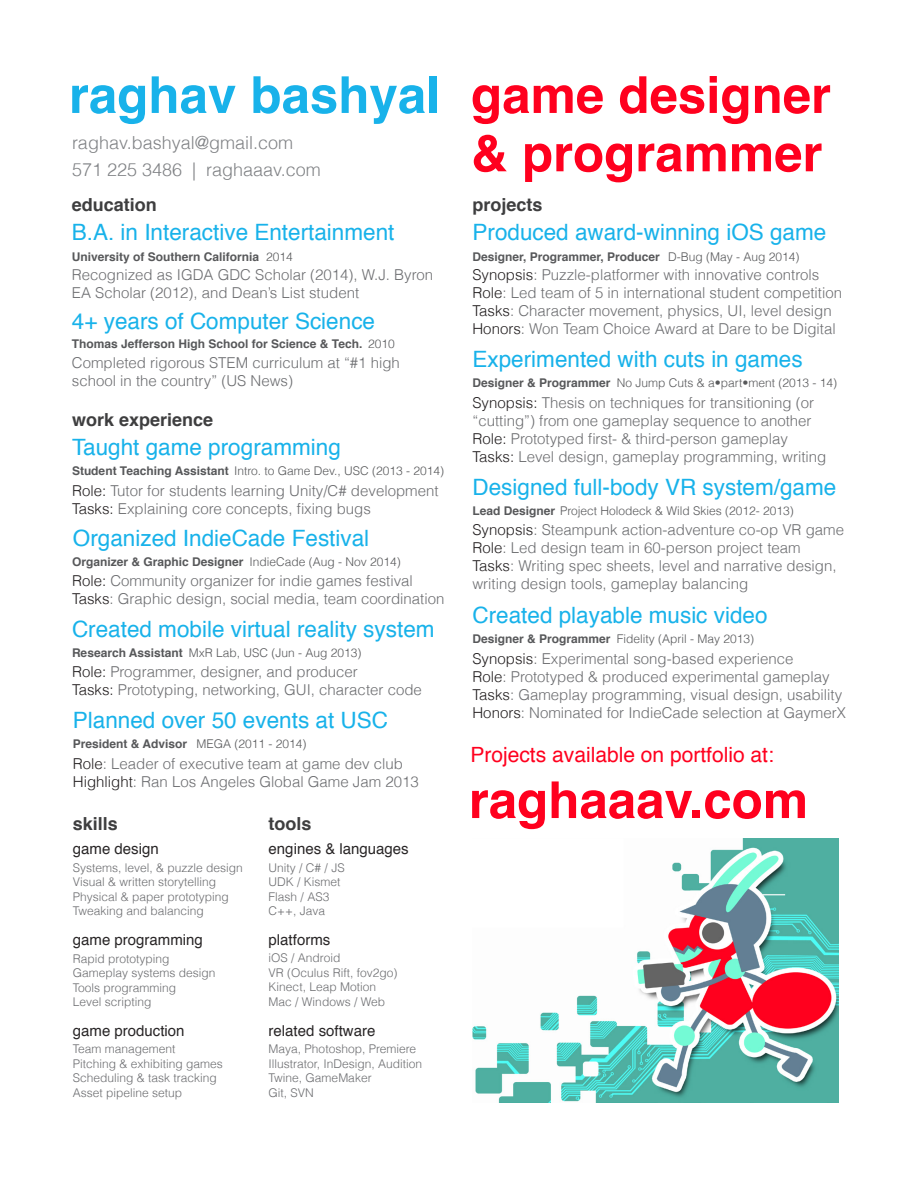
<style>
.page{position:relative;width:918px;height:1188px;background:#fff}
.page>*{position:absolute;margin:0;border:0;box-sizing:border-box;transform-origin:0 0}
.n_gamedesigner{font:700 51px "Helvetica";color:#ff001e}
.n_raghavbashyal{font:700 51px "Helvetica";color:#18b2ea}
.n_raghavbashyal-2{font:700 51px "Helvetica";color:#ff001e}
.n_MainMessage{font:22.5px "Helvetica";color:#18b2ea}
.n_MainMessage-2{font:21px "Helvetica";color:#ff001e}
.n_contact{font:300 18px "Helvetica";color:#808285}
.n_Section1{font:700 18px "Helvetica";color:#3e3e3f}
.n_Point1{font:300 15px/18px "Helvetica";color:#6c6d70}
.n_Section2{font:15px "Helvetica";color:#282526}
.n_Point2{font:300 12px "Helvetica";color:#6c6d70}
.n_Title{font:700 12px "Helvetica";color:#57585a}
.n_PlaceDate{font:300 12px "Helvetica";color:#57585a}
.n_Title-2{font:300 12px "Helvetica";color:#57585a}
.s1{font-weight:700}
.s2{color:#231f20}
</style>
<div class="page">
<img style="left:472px;top:838px;width:367px;height:264px">
<p class="n_raghavbashyal" style="left:69px;top:54px;width:373px">raghav bashyal</p>
<p class="n_gamedesigner" style="left:471px;top:54px;width:361px">game designer</p>
<p class="n_contact" style="left:72px;top:128px;width:223px">raghav.bashyal@gmail.com</p>
<p class="n_contact" style="left:72px;top:155px;width:250px">571 225 3486 | raghaaav.com</p>
<p class="n_Section1" style="left:72px;top:190px;width:87px">education</p>
<p class="n_MainMessage" style="left:72px;top:215px;width:324px">B.A. in Interactive Entertainment</p>
<p class="n_Title" style="left:72px;top:247px;width:189px">University of Southern California</p>
<p class="n_Point1" style="left:72px;top:265px;width:363px">Recognized as IGDA GDC Scholar (2014), W.J. Byron<br>EA Scholar (2012), and Dean’s List student</p>
<p class="n_PlaceDate" style="left:266px;top:247px;width:28px">2014</p>
<p class="n_MainMessage" style="left:72px;top:304px;width:305px">4+ years of Computer Science</p>
<p class="n_Title" style="left:72px;top:334px;width:292px">Thomas Jefferson High School for Science &amp; Tech.</p>
<p class="n_Point1" style="left:72px;top:353px;width:330px">Completed rigorous STEM curriculum at “#1 high school in the country” (US News)</p>
<p class="n_PlaceDate" style="left:368px;top:334px;width:28px">2010</p>
<p class="n_Section1" style="left:72px;top:405px;width:143px">work experience</p>
<p class="n_MainMessage" style="left:72px;top:430px;width:270px">Taught game programming</p>
<p class="n_Title-2" style="left:72px;top:461px;width:374px"><span class="s1">Student Teaching Assistant</span> Intro. to Game Dev., USC (2013 - 2014)</p>
<p class="n_Point1" style="left:72px;top:481px;width:368px"><span class="s2">Role:</span> Tutor for students learning Unity/C# development</p>
<p class="n_Point1" style="left:72px;top:499px;width:300px"><span class="s2">Tasks:</span> Explaining core concepts, fixing bugs</p>
<p class="n_MainMessage" style="left:73px;top:521px;width:298px">Organized IndieCade Festival</p>
<p class="n_Point1" style="left:72px;top:571px;width:342px"><span class="s2">Role:</span> Community organizer for indie games festival</p>
<p class="n_Point1" style="left:72px;top:589px;width:374px"><span class="s2">Tasks</span>: Graphic design, social media, team coordination</p>
<p class="n_Title" style="left:72px;top:552px;width:173px">Organizer &amp; Graphic Designer</p>
<p class="n_PlaceDate" style="left:250px;top:552px;width:153px">IndieCade (Aug - Nov 2014)</p>
<p class="n_MainMessage" style="left:72px;top:612px;width:364px">Created mobile virtual reality system</p>
<p class="n_Point1" style="left:72px;top:662px;width:287px"><span class="s2">Role:</span> Programmer, designer, and producer</p>
<p class="n_Point1" style="left:72px;top:680px;width:351px"><span class="s2">Tasks:</span> Prototyping, networking, GUI, character code</p>
<p class="n_Title" style="left:72px;top:643px;width:112px">Research Assistant</p>
<p class="n_PlaceDate" style="left:189px;top:643px;width:174px">MxR Lab, USC (Jun - Aug 2013)</p>
<p class="n_MainMessage" style="left:73px;top:703px;width:317px">Planned over 50 events at USC</p>
<p class="n_Title" style="left:73px;top:734px;width:116px">President &amp; Advisor</p>
<p class="n_Point1" style="left:73px;top:754px;width:332px"><span class="s2">Role</span>: Leader of executive team at game dev club</p>
<p class="n_Point1" style="left:73px;top:772px;width:347px"><span class="s2">Highlight</span>: Ran Los Angeles Global Game Jam 2013</p>
<p class="n_PlaceDate" style="left:196px;top:734px;width:112px">MEGA (2011 - 2014)</p>
<p class="n_Section1" style="left:73px;top:809px;width:47px">skills</p>
<p class="n_Point2" style="left:73px;top:858px;width:172px">Systems, level, &amp; puzzle design</p>
<p class="n_Point2" style="left:73px;top:872px;width:145px">Visual &amp; written storytelling</p>
<p class="n_Point2" style="left:73px;top:887px;width:157px">Physical &amp; paper prototyping</p>
<p class="n_Point2" style="left:73px;top:901px;width:133px">Tweaking and balancing</p>
<p class="n_Section2" style="left:73px;top:837px;width:87px">game design</p>
<p class="n_Section1" style="left:269px;top:809px;width:45px">tools</p>
<p class="n_Section2" style="left:269px;top:837px;width:142px">engines &amp; languages</p>
<p class="n_Point2" style="left:269px;top:858px;width:78px">Unity / C# / JS</p>
<p class="n_Point2" style="left:269px;top:872px;width:74px">UDK / Kismet</p>
<p class="n_Point2" style="left:269px;top:887px;width:62px">Flash / AS3</p>
<p class="n_Point2" style="left:269px;top:901px;width:58px">C++, Java</p>
<p class="n_Section2" style="left:73px;top:928px;width:132px">game programming</p>
<p class="n_Section2" style="left:269px;top:928px;width:63px">platforms</p>
<p class="n_Point2" style="left:73px;top:949px;width:98px">Rapid prototyping</p>
<p class="n_Point2" style="left:73px;top:963px;width:144px">Gameplay systems design</p>
<p class="n_Point2" style="left:73px;top:978px;width:105px">Tools programming</p>
<p class="n_Point2" style="left:73px;top:992px;width:80px">Level scripting</p>
<p class="n_Point2" style="left:269px;top:949px;width:73px">iOS / Android</p>
<p class="n_Point2" style="left:269px;top:963px;width:130px">VR (Oculus Rift, fov2go)</p>
<p class="n_Point2" style="left:269px;top:977px;width:109px">Kinect, Leap Motion</p>
<p class="n_Point2" style="left:269px;top:992px;width:118px">Mac / Windows / Web</p>
<p class="n_Section2" style="left:73px;top:1019px;width:113px">game production</p>
<p class="n_Section2" style="left:269px;top:1019px;width:108px">related software</p>
<p class="n_Point2" style="left:73px;top:1040px;width:104px">Team management</p>
<p class="n_Point2" style="left:73px;top:1054px;width:152px">Pitching &amp; exhibiting games</p>
<p class="n_Point2" style="left:73px;top:1068px;width:146px">Scheduling &amp; task tracking</p>
<p class="n_Point2" style="left:73px;top:1083px;width:111px">Asset pipeline setup</p>
<p class="n_Point2" style="left:269px;top:1040px;width:149px">Maya, Photoshop, Premiere</p>
<p class="n_Point2" style="left:269px;top:1054px;width:155px">Illustrator, InDesign, Audition</p>
<p class="n_Point2" style="left:269px;top:1068px;width:105px">Twine, GameMaker</p>
<p class="n_Point2" style="left:269px;top:1083px;width:47px">Git, SVN</p>
<p class="n_gamedesigner" style="left:471px;top:112px;width:353px">&amp; programmer</p>
<p class="n_Section1" style="left:472px;top:190px;width:72px">projects</p>
<p class="n_MainMessage" style="left:472px;top:215px;width:355px">Produced award-winning iOS game</p>
<p class="n_PlaceDate" style="left:668px;top:247px;width:133px">D-Bug (May - Aug 2014)</p>
<p class="n_Point1" style="left:472px;top:265px;width:348px"><span class="s2">Synopsis</span>: Puzzle-platformer with innovative controls</p>
<p class="n_Point1" style="left:472px;top:283px;width:371px"><span class="s2">Role</span>: Led team of 5 in international student competition</p>
<p class="n_Point1" style="left:472px;top:301px;width:361px"><span class="s2">Tasks</span>: Character movement, physics, UI, level design</p>
<p class="n_Point1" style="left:472px;top:319px;width:365px"><span class="s2">Honors</span>: Won Team Choice Award at Dare to be Digital</p>
<p class="n_Title" style="left:472px;top:247px;width:189px">Designer, Programmer, Producer</p>
<p class="n_MainMessage" style="left:472px;top:342px;width:332px">Experimented with cuts in games</p>
<p class="n_PlaceDate" style="left:617px;top:373px;width:222px">No Jump Cuts &amp; a•part•ment (2013 - 14)</p>
<p class="n_Point1" style="left:472px;top:393px;width:343px"><span class="s2">Synopsis:</span> Thesis on techniques for transitioning (or “cutting”) from one gameplay sequence to another</p>
<p class="n_Point1" style="left:472px;top:429px;width:317px"><span class="s2">Role:</span> Prototyped first- &amp; third-person gameplay</p>
<p class="n_Point1" style="left:472px;top:447px;width:355px"><span class="s2">Tasks:</span> Level design, gameplay programming, writing</p>
<p class="n_Title" style="left:472px;top:373px;width:140px">Designer &amp; Programmer</p>
<p class="n_MainMessage" style="left:472px;top:469px;width:365px">Designed full-body VR system/game</p>
<p class="n_Point1" style="left:472px;top:520px;width:373px"><span class="s2">Synopsis</span>: Steampunk action-adventure co-op VR game</p>
<p class="n_Point1" style="left:472px;top:538px;width:330px"><span class="s2">Role</span>: Led design team in 60-person project team</p>
<p class="n_Point1" style="left:472px;top:556px;width:366px"><span class="s2">Tasks</span>: Writing spec sheets, level and narrative design, writing design tools, gameplay balancing</p>
<p class="n_Title-2" style="left:472px;top:501px;width:323px"><span class="s1">Lead Designer</span> Project Holodeck &amp; Wild Skies (2012- 2013)</p>
<p class="n_MainMessage" style="left:472px;top:598px;width:297px">Created playable music video</p>
<p class="n_PlaceDate" style="left:617px;top:630px;width:139px">Fidelity (April - May 2013)</p>
<p class="n_Point1" style="left:472px;top:649px;width:322px"><span class="s2">Synopsis</span>: Experimental song-based experience</p>
<p class="n_Point1" style="left:472px;top:667px;width:359px"><span class="s2">Role</span>: Prototyped &amp; produced experimental gameplay</p>
<p class="n_Point1" style="left:472px;top:685px;width:371px"><span class="s2">Tasks</span>: Gameplay programming, visual design, usability</p>
<p class="n_Point1" style="left:472px;top:703px;width:375px"><span class="s2">Honors</span>: Nominated for IndieCade selection at GaymerX</p>
<p class="n_Title" style="left:472px;top:630px;width:140px">Designer &amp; Programmer</p>
<p class="n_MainMessage-2" style="left:470px;top:739px;width:305px">Projects available on portfolio at:</p>
<p class="n_raghavbashyal-2" style="left:469px;top:759px;width:341px">raghaaav.com</p>
</div>
